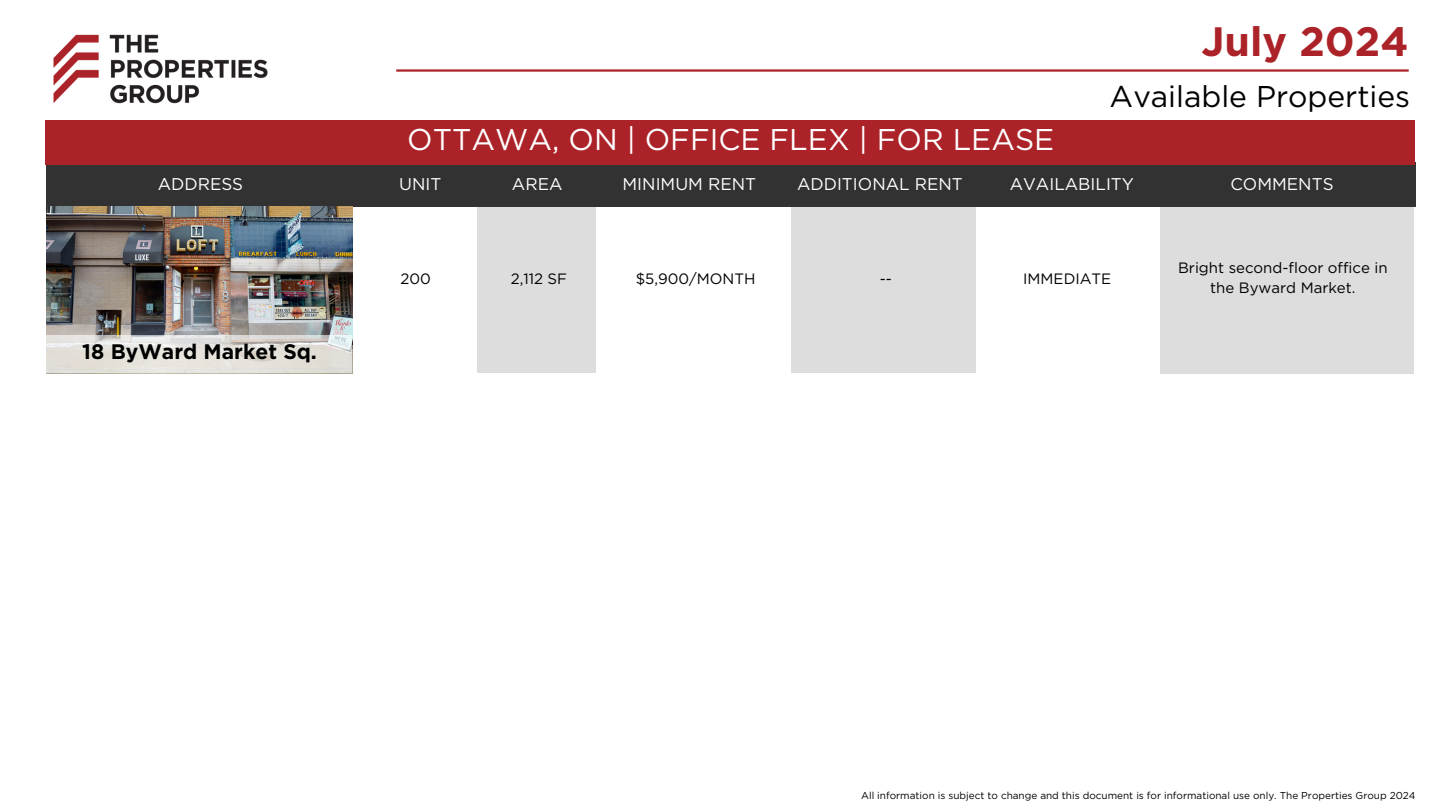
<style>
.page{position:relative;width:1440px;height:810px;background:#fff}
.page>*{position:absolute;margin:0;border:0;box-sizing:border-box;transform-origin:0 0}
.t1{font:700 41px "Gotham Pro";color:#ab2328}
.t2{font:30px "Gotham Pro";color:#fff}
.t3{font:30px "Gotham Pro";color:#000}
.t4{font:700 21px "Gotham Pro";color:#000}
.t5{font:17px "Gotham Pro";color:#fff}
.t6{font:15px/20.2px "Gotham Pro";color:#000;text-align:center}
.t7{font:10px "Gotham Pro";color:#000}
</style>
<div class="page">
<img style="left:45px;top:34px;width:223px;height:91px">
<hr style="left:396px;top:69px;width:1013px;height:3px;background:#ab2328">
<div style="left:1160px;top:205px;width:254px;height:168px;background:#ddd"></div>
<div style="left:791px;top:207px;width:185px;height:166px;background:#ddd"></div>
<div style="left:477px;top:207px;width:118px;height:166px;background:#ddd"></div>
<div style="left:46px;top:163px;width:1369px;height:44px;background:#323232"></div>
<div style="left:46px;top:120px;width:1369px;height:44px;background:#ab2328"></div>
<img style="left:47px;top:207px;width:305px;height:128px">
<svg style="left:46px;top:335px;width:306px;height:38px;background:#e2dfda"></svg>
<h5 class="t1" style="left:1202px;top:26px;width:209px">July 2024</h5>
<h6 class="t2" style="left:407px;top:128px;width:649px">OTTAWA, ON | OFFICE FLEX | FOR LEASE</h6>
<h2 class="t3" style="left:1110px;top:86px;width:302px">Available Properties</h2>
<h5 class="t5" style="left:158px;top:178px;width:87px">ADDRESS</h5>
<h5 class="t5" style="left:399px;top:177px;width:44px">UNIT</h5>
<h5 class="t5" style="left:512px;top:177px;width:52px">AREA</h5>
<h5 class="t5" style="left:623px;top:177px;width:135px">MINIMUM RENT</h5>
<h5 class="t5" style="left:797px;top:177px;width:167px">ADDITIONAL RENT</h5>
<p class="t5" style="left:1010px;top:177px;width:126px">AVAILABILITY</p>
<p class="t5" style="left:1230px;top:177px;width:105px">COMMENTS</p>
<h3 class="t4" style="left:82px;top:344px;width:236px">18 ByWard Market Sq.</h3>
<p class="t6" style="left:401px;top:270px;width:32px">200</p>
<p class="t6" style="left:511px;top:270px;width:58px">2,112 SF</p>
<h6 class="t6" style="left:636px;top:270px;width:121px">$5,900/MONTH</h6>
<h6 class="t6" style="left:880px;top:270px;width:14px">--</h6>
<h4 class="t6" style="left:1023px;top:270px;width:90px">IMMEDIATE</h4>
<p class="t6" style="left:1178px;top:258px;width:211px">Bright second-floor office in the Byward Market.</p>
<h5 class="t7" style="left:861px;top:792px;width:556px">All information is subject to change and this document is for informational use only. The Properties Group 2024</h5>
</div>
